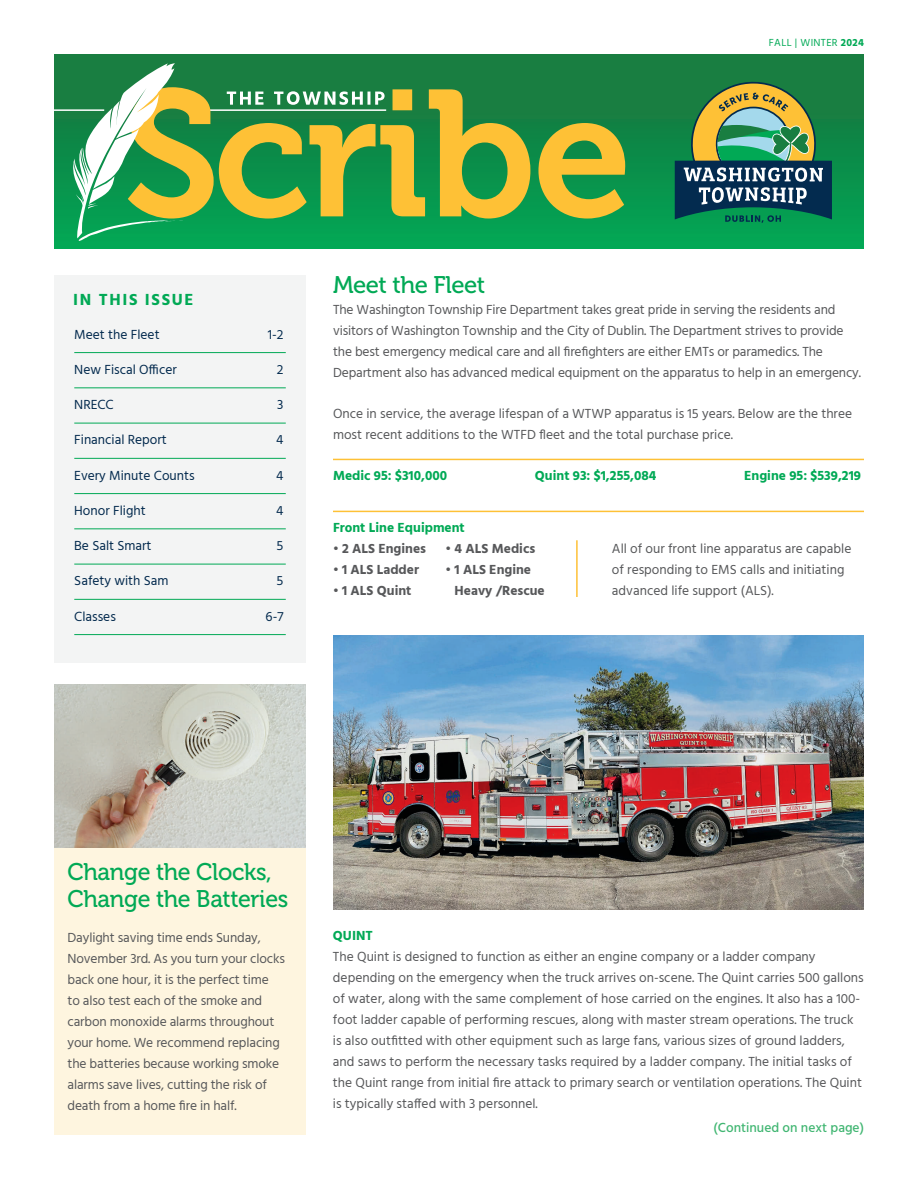
<style>
.page{position:relative;width:918px;height:1188px;background:#fff}
.page>*{position:absolute;margin:0;border:0;box-sizing:border-box;transform-origin:0 0}
.t1{font:24px/27px "Museo 500";letter-spacing:-.015em;color:#01a955}
.t2{font:700 16.5px "Hind";letter-spacing:.1em;color:#01a955}
.t3{font:13.5px/21px "Hind";color:#57585a}
.t4{font:13.5px "Hind";color:#032a4e}
.t5{font:700 13.5px "Hind";color:#01a955}
.t6{font:700 13.5px/21px "Hind";color:#57585a}
.t7{font:500 13.5px "Hind";color:#41b672}
.t8{font:10.5px "Hind";letter-spacing:.03em;color:#01a955}
.s1{font-weight:700}
</style>
<div class="page">
<div style="left:54px;top:54px;width:810px;height:194px;background:linear-gradient(to bottom,#1c753d,#00a454)"></div>
<hr style="left:333px;top:459px;width:531px;height:1px;background:#fec136">
<svg style="left:675px;top:79px;width:157px;height:144px;background:#508360"></svg>
<div style="left:54px;top:275px;width:252px;height:388px;background:#f3f4f4"></div>
<hr style="left:44px;top:109px;width:60px;height:2px;background:#fff">
<svg style="left:184px;top:87px;width:441px;height:132px;background:#75a243"></svg>
<svg style="left:73px;top:63px;width:111px;height:178px"></svg>
<hr style="left:74px;top:352px;width:212px;height:1px;background:#01a955">
<hr style="left:74px;top:387px;width:212px;height:1px;background:#01a955">
<hr style="left:74px;top:423px;width:212px;height:1px;background:#01a955">
<hr style="left:74px;top:458px;width:212px;height:1px;background:#01a955">
<hr style="left:74px;top:493px;width:212px;height:1px;background:#01a955">
<hr style="left:74px;top:528px;width:212px;height:1px;background:#01a955">
<hr style="left:74px;top:564px;width:212px;height:1px;background:#01a955">
<hr style="left:74px;top:599px;width:212px;height:1px;background:#01a955">
<hr style="left:74px;top:634px;width:212px;height:1px;background:#01a955">
<div style="left:54px;top:691px;width:252px;height:443px;background:#fef5df"></div>
<img style="left:54px;top:684px;width:252px;height:164px">
<hr style="left:333px;top:511px;width:531px;height:1px;background:#fec136">
<img style="left:333px;top:636px;width:531px;height:273px">
<hr style="left:576px;top:540px;width:2px;height:57px;background:#fec136">
<p class="t8" style="left:769px;top:36px;width:97px">FALL | WINTER <span class="s1">2024</span></p>
<p class="t2" style="left:73px;top:289px;width:122px">IN THIS ISSUE</p>
<p class="t4" style="left:74px;top:325px;width:87px">Meet the Fleet</p>
<p class="t4" style="left:268px;top:325px;width:17px">1-2</p>
<p class="t4" style="left:74px;top:360px;width:104px">New Fiscal Officer</p>
<p class="t4" style="left:277px;top:360px;width:8px">2</p>
<p class="t4" style="left:74px;top:396px;width:41px">NRECC</p>
<p class="t4" style="left:277px;top:396px;width:8px">3</p>
<p class="t4" style="left:74px;top:431px;width:94px">Financial Report</p>
<p class="t4" style="left:276px;top:431px;width:9px">4</p>
<p class="t4" style="left:74px;top:466px;width:122px">Every Minute Counts</p>
<p class="t4" style="left:276px;top:466px;width:9px">4</p>
<p class="t4" style="left:74px;top:501px;width:73px">Honor Flight</p>
<p class="t4" style="left:276px;top:501px;width:9px">4</p>
<p class="t4" style="left:74px;top:537px;width:79px">Be Salt Smart</p>
<p class="t4" style="left:277px;top:537px;width:8px">5</p>
<p class="t4" style="left:74px;top:572px;width:96px">Safety with Sam</p>
<p class="t4" style="left:277px;top:572px;width:8px">5</p>
<p class="t4" style="left:74px;top:607px;width:43px">Classes</p>
<p class="t4" style="left:266px;top:607px;width:19px">6-7</p>
<h1 class="t1" style="left:333px;top:272px;width:154px">Meet the Fleet</h1>
<p class="t3" style="left:333px;top:300px;width:530px">The Washington Township Fire Department takes great pride in serving the residents and visitors of Washington Township and the City of Dublin. The Department strives to provide the best emergency medical care and all firefighters are either EMTs or paramedics. The Department also has advanced medical equipment on the apparatus to help in an emergency.</p>
<p class="t3" style="left:333px;top:404px;width:521px">Once in service, the average lifespan of a WTWP apparatus is 15 years. Below are the three most recent additions to the WTFD fleet and the total purchase price.</p>
<p class="t5" style="left:333px;top:468px;width:116px">Medic 95: $310,000</p>
<p class="t5" style="left:535px;top:468px;width:123px">Quint 93: $1,255,084</p>
<p class="t5" style="left:744px;top:468px;width:118px">Engine 95: $539,219</p>
<p class="t5" style="left:333px;top:520px;width:133px">Front Line Equipment</p>
<p class="t6" style="left:333px;top:538px;width:95px">• 2 ALS Engines</p>
<p class="t6" style="left:333px;top:559px;width:88px">• 1 ALS Ladder</p>
<p class="t6" style="left:333px;top:580px;width:80px">• 1 ALS Quint</p>
<p class="t6" style="left:445px;top:538px;width:91px">• 4 ALS Medics</p>
<p class="t6" style="left:455px;top:559px;width:92px;text-indent:-9px">• 1 ALS Engine<br>Heavy /Rescue</p>
<p class="t3" style="left:612px;top:539px;width:241px">All of our front line apparatus are capable of responding to EMS calls and initiating advanced life support (ALS).</p>
<h1 class="t1" style="left:68px;top:859px;width:222px">Change the Clocks,<br>Change the Batteries</h1>
<p class="t3" style="left:68px;top:928px;width:219px">Daylight saving time ends Sunday, November 3rd. As you turn your clocks back one hour, it is the perfect time<br>to also test each of the smoke and carbon monoxide alarms throughout your home. We recommend replacing the batteries because working smoke alarms save lives, cutting the risk of death from a home fire in half.</p>
<p class="t5" style="left:333px;top:928px;width:41px">QUINT</p>
<p class="t3" style="left:333px;top:947px;width:532px">The Quint is designed to function as either an engine company or a ladder company depending on the emergency when the truck arrives on-scene. The Quint carries 500 gallons of water, along with the same complement of hose carried on the engines. It also has a 100- foot ladder capable of performing rescues, along with master stream operations. The truck is also outfitted with other equipment such as large fans, various sizes of ground ladders, and saws to perform the necessary tasks required by a ladder company. The initial tasks of the Quint range from initial fire attack to primary search or ventilation operations. The Quint is typically staffed with 3 personnel.</p>
<p class="t7" style="left:714px;top:1118px;width:152px">(Continued on next page)</p>
</div>
